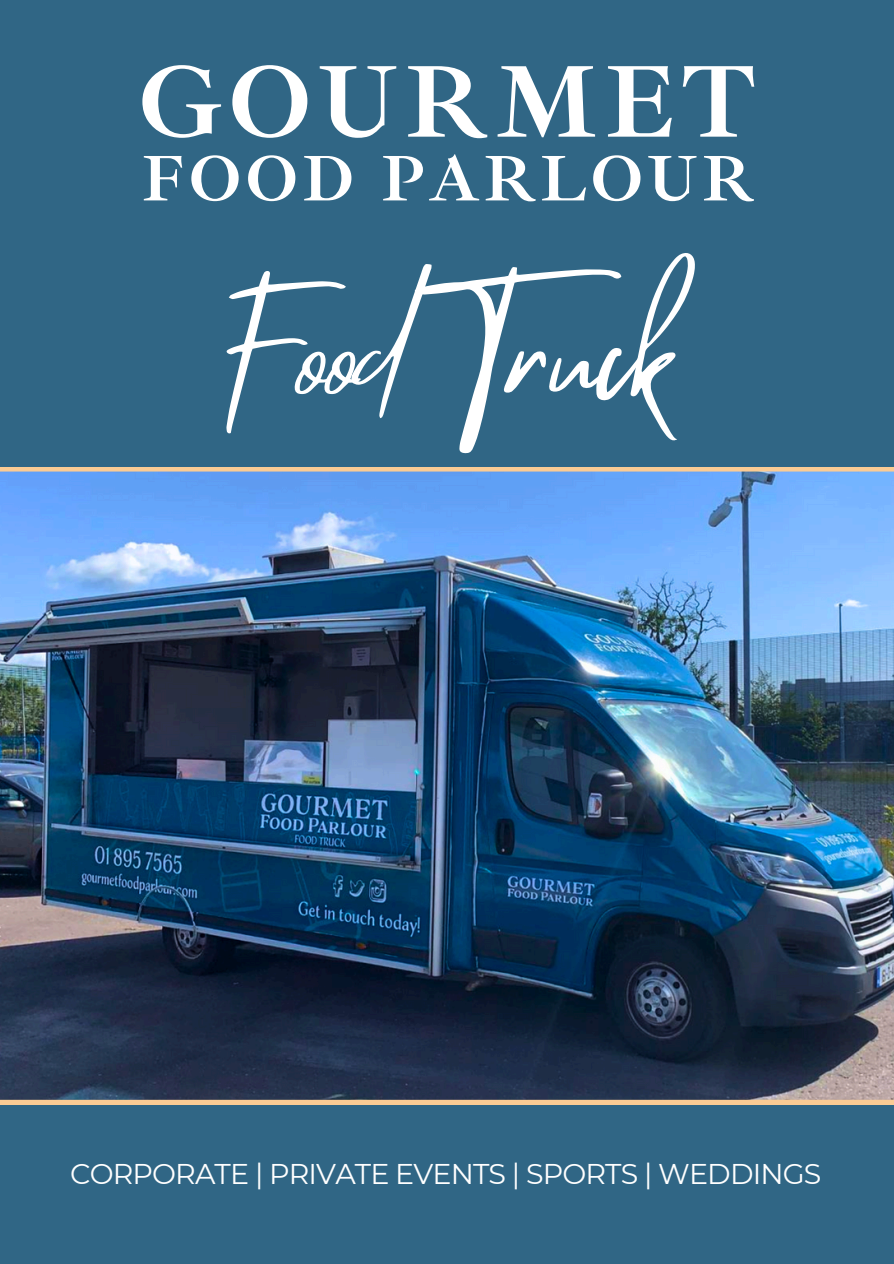
<style>
.page{position:relative;width:894px;height:1264px;background:#fff}
.page>*{position:absolute;margin:0;border:0;box-sizing:border-box;transform-origin:0 0}
.t1{font:124.95px "Mistrully";color:#fff}
.t2{font:700 104.7px "Ibarra Real Nova";letter-spacing:.065em;color:#fff}
.t3{font:700 66px "Ibarra Real Nova";letter-spacing:.065em;color:#fff}
.t4{font:28.5px "Montserrat";letter-spacing:-.03em;color:#fff}
</style>
<div class="page">
<div style="left:0;top:0;width:893px;height:1263px;background:#306685"></div>
<img style="left:0;top:467px;width:893px;height:637px">
<h2 class="t2" style="left:138px;top:37px;width:618px">GOURMET</h2>
<h2 class="t3" style="left:142px;top:138px;width:613px">FOOD PARLOUR</h2>
<p class="t1" style="left:220px;top:254px;width:454px">Food Truck</p>
<h1 class="t4" style="left:70px;top:1156px;width:752px">CORPORATE | PRIVATE EVENTS | SPORTS | WEDDINGS</h1>
</div>
